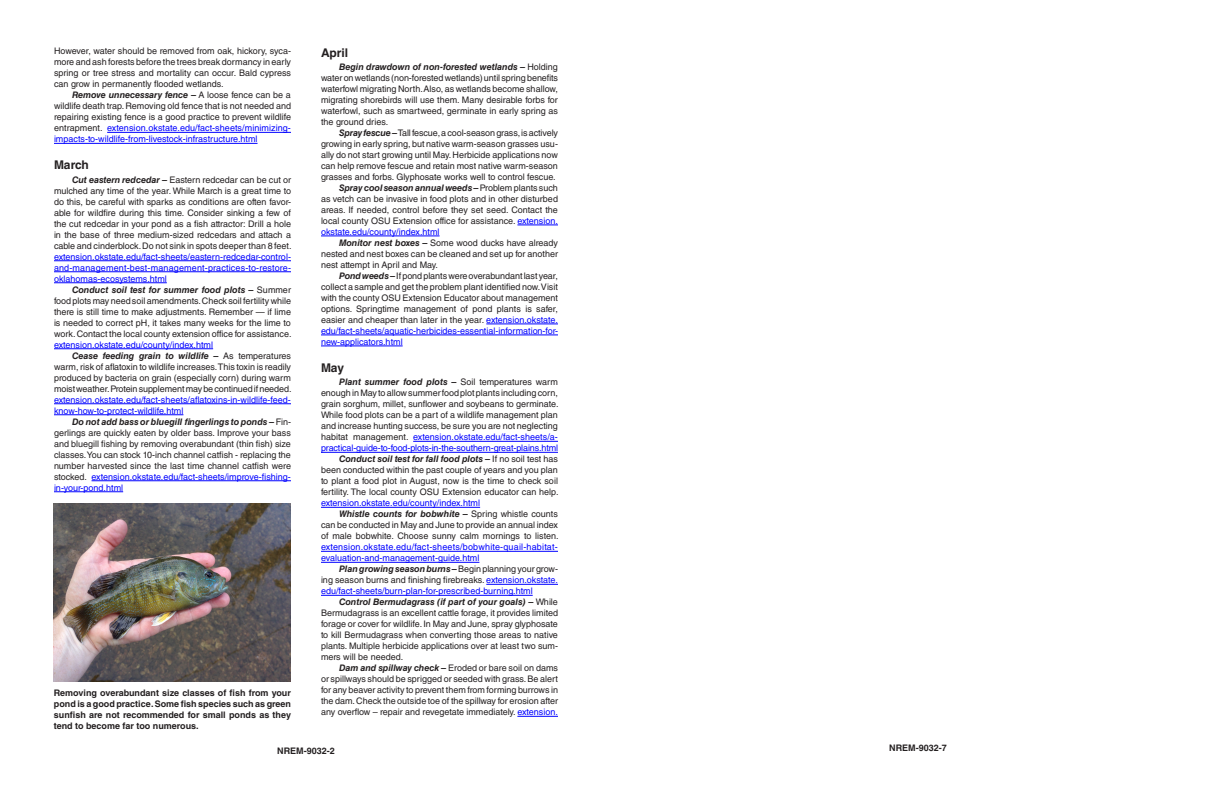
<style>
.page{position:relative;width:1224px;height:792px;background:#fff}
.page>*{position:absolute;margin:0;border:0;box-sizing:border-box;transform-origin:0 0}
.Subhead_1{font:700 12px "Helvetica LT Std";color:#231f20}
.Body_Text{font:9px/11px "Helvetica LT Std";color:#231f20;text-align:justify}
.Body_Text-2{font:700 9px/11px "Helvetica LT Std";color:#231f20;text-align:justify}
.Body_Text-3{font:9px/11px "Helvetica LT Std";color:#00f;text-align:justify}
.s1{font-weight:700;font-style:italic}
.s2{color:#00f}
.s3{font-weight:700;font-style:italic;color:#231f20}
.s4{color:#231f20}
</style>
<div class="page">
<hr style="left:107px;top:132px;width:184px;height:1px;background:#00f">
<hr style="left:54px;top:143px;width:204px;height:1px;background:#00f">
<hr style="left:54px;top:261px;width:237px;height:1px;background:#00f">
<hr style="left:54px;top:272px;width:237px;height:1px;background:#00f">
<hr style="left:54px;top:283px;width:113px;height:1px;background:#00f">
<hr style="left:54px;top:349px;width:159px;height:1px;background:#00f">
<hr style="left:54px;top:404px;width:237px;height:1px;background:#00f">
<hr style="left:54px;top:415px;width:129px;height:1px;background:#00f">
<hr style="left:92px;top:481px;width:199px;height:1px;background:#00f">
<hr style="left:54px;top:492px;width:69px;height:1px;background:#00f">
<hr style="left:517px;top:225px;width:41px;height:1px;background:#00f">
<hr style="left:321px;top:236px;width:119px;height:1px;background:#00f">
<hr style="left:486px;top:324px;width:72px;height:1px;background:#00f">
<hr style="left:321px;top:335px;width:237px;height:1px;background:#00f">
<hr style="left:321px;top:346px;width:82px;height:1px;background:#00f">
<hr style="left:413px;top:441px;width:145px;height:1px;background:#00f">
<hr style="left:321px;top:452px;width:237px;height:1px;background:#00f">
<hr style="left:321px;top:507px;width:159px;height:1px;background:#00f">
<hr style="left:321px;top:551px;width:237px;height:1px;background:#00f">
<hr style="left:321px;top:562px;width:158px;height:1px;background:#00f">
<hr style="left:486px;top:584px;width:72px;height:1px;background:#00f">
<hr style="left:321px;top:595px;width:212px;height:1px;background:#00f">
<hr style="left:517px;top:716px;width:41px;height:1px;background:#00f">
<img style="left:54px;top:503px;width:237px;height:178px">
<p class="Body_Text" style="left:54px;top:46px;width:239px">However, water should be removed from oak, hickory, syca&shy;more and ash forests before the trees break dormancy in early spring or tree stress and mortality can occur. Bald cypress can grow in permanently flooded wetlands.</p>
<p class="Body_Text" style="left:54px;top:90px;width:239px;text-indent:18px"><span class="s1">Remove unnecessary fence –</span> A loose fence can be a wildlife death trap. Removing old fence that is not needed and repairing existing fence is a good practice to prevent wildlife entrapment. <span class="s2">extension.okstate.edu/fact-sheets/minimizing&shy;impacts-to-wildlife-from-livestock-infrastructure.html</span></p>
<p class="Subhead_1" style="left:54px;top:158px;width:36px">March</p>
<p class="Body_Text" style="left:54px;top:174px;width:239px;text-indent:18px"><span class="s1">Cut eastern redcedar –</span> Eastern redcedar can be cut or mulched any time of the year. While March is a great time to do this, be careful with sparks as conditions are often favor&shy;able for wildfire during this time. Consider sinking a few of the cut redcedar in your pond as a fish attractor: Drill a hole in the base of three medium-sized redcedars and attach a cable and cinderblock. Do not sink in spots deeper than 8 feet. <span class="s2">extension.okstate.edu/fact-sheets/eastern-redcedar-control&shy;and-management-best-management-practices-to-restore&shy;oklahomas-ecosystems.html</span></p>
<p class="Body_Text" style="left:54px;top:284px;width:239px;text-indent:18px"><span class="s1">Conduct soil test for summer food plots –</span> Summer food plots may need soil amendments. Check soil fertility while there is still time to make adjustments. Remember — if lime is needed to correct pH, it takes many weeks for the lime to work. Contact the local county extension office for assistance. <span class="s2">extension.okstate.edu/county/index.html</span></p>
<p class="Body_Text" style="left:54px;top:350px;width:239px;text-indent:18px"><span class="s1">Cease feeding grain to wildlife –</span> As temperatures warm, risk of aflatoxin to wildlife increases. This toxin is readily produced by bacteria on grain (especially corn) during warm moist weather. Protein supplement may be continued if needed. <span class="s2">extension.okstate.edu/fact-sheets/aflatoxins-in-wildlife-feed&shy;know-how-to-protect-wildlife.html</span></p>
<p class="Body_Text" style="left:54px;top:416px;width:239px;text-indent:18px"><span class="s1">Do not add bass or bluegill fingerlings to ponds –</span> Fin&shy;gerlings are quickly eaten by older bass. Improve your bass and bluegill fishing by removing overabundant (thin fish) size classes. You can stock 10-inch channel catfish - replacing the number harvested since the last time channel catfish were stocked. <span class="s2">extension.okstate.edu/fact-sheets/improve-fishing&shy;in-your-pond.html</span></p>
<p class="Body_Text-2" style="left:54px;top:688px;width:239px">Removing overabundant size classes of fish from your pond is a good practice. Some fish species such as green sunfish are not recommended for small ponds as they tend to become far too numerous.</p>
<p class="Subhead_1" style="left:321px;top:45px;width:29px">April</p>
<p class="Body_Text" style="left:321px;top:61px;width:238px;text-indent:18px"><span class="s1">Begin drawdown of non-forested wetlands –</span> Holding water on wetlands (non-forested wetlands) until spring benefits waterfowl migrating North. Also, as wetlands become shallow, migrating shorebirds will use them. Many desirable forbs for waterfowl, such as smartweed, germinate in early spring as the ground dries.</p>
<p class="Body_Text" style="left:321px;top:127px;width:239px;text-indent:18px"><span class="s1">Spray fescue –</span> Tall fescue, a cool-season grass, is actively growing in early spring, but native warm-season grasses usu&shy;ally do not start growing until May. Herbicide applications now can help remove fescue and retain most native warm-season grasses and forbs. Glyphosate works well to control fescue.</p>
<p class="Body_Text" style="left:321px;top:182px;width:239px;text-indent:18px"><span class="s1">Spray cool season annual weeds –</span> Problem plants such as vetch can be invasive in food plots and in other disturbed areas. If needed, control before they set seed. Contact the local county OSU Extension office for assistance. <span class="s2">extension. okstate.edu/county/index.html</span></p>
<p class="Body_Text" style="left:321px;top:237px;width:239px;text-indent:18px"><span class="s1">Monitor nest boxes –</span> Some wood ducks have already nested and nest boxes can be cleaned and set up for another nest attempt in April and May.</p>
<p class="Body_Text" style="left:321px;top:270px;width:239px;text-indent:18px"><span class="s1">Pond weeds –</span> If pond plants were overabundant last year, collect a sample and get the problem plant identified now. Visit with the county OSU Extension Educator about management options. Springtime management of pond plants is safer, easier and cheaper than later in the year. <span class="s2">extension.okstate. edu/fact-sheets/aquatic-herbicides-essential-information-for&shy;new-applicators.html</span></p>
<p class="Subhead_1" style="left:321px;top:360px;width:25px">May</p>
<p class="Body_Text" style="left:321px;top:377px;width:239px;text-indent:18px"><span class="s1">Plant summer food plots –</span> Soil temperatures warm enough in May to allow summer food plot plants including corn, grain sorghum, millet, sunflower and soybeans to germinate.<br>While food plots can be a part of a wildlife management plan and increase hunting success, be sure you are not neglecting habitat management. <span class="s2">extension.okstate.edu/fact-sheets/a&shy;practical-guide-to-food-plots-in-the-southern-great-plains.html</span></p>
<p class="Body_Text" style="left:321px;top:454px;width:239px;text-indent:18px"><span class="s1">Conduct soil test for fall food plots –</span> If no soil test has been conducted within the past couple of years and you plan to plant a food plot in August, now is the time to check soil fertility. The local county OSU Extension educator can help. <span class="s2">extension.okstate.edu/county/index.html</span></p>
<p class="Body_Text" style="left:321px;top:509px;width:239px;text-indent:18px"><span class="s1">Whistle counts for bobwhite –</span> Spring whistle counts can be conducted in May and June to provide an annual index of male bobwhite. Choose sunny calm mornings to listen. <span class="s2">extension.okstate.edu/fact-sheets/bobwhite-quail-habitat&shy;evaluation-and-management-guide.html</span></p>
<p class="Body_Text-3" style="left:321px;top:564px;width:239px;text-indent:18px"><span class="s3">Plan growing season burns –</span> <span class="s4">Begin planning your grow&shy;ing season burns and finishing firebreaks.</span> extension.okstate. edu/fact-sheets/burn-plan-for-prescribed-burning.html</p>
<p class="Body_Text" style="left:321px;top:597px;width:239px;text-indent:18px"><span class="s1">Control Bermudagrass (if part of your goals) –</span> While Bermudagrass is an excellent cattle forage, it provides limited forage or cover for wildlife. In May and June, spray glyphosate to kill Bermudagrass when converting those areas to native plants. Multiple herbicide applications over at least two sum&shy;mers will be needed.</p>
<p class="Body_Text" style="left:321px;top:663px;width:239px;text-indent:18px"><span class="s1">Dam and spillway check –</span> Eroded or bare soil on dams or spillways should be sprigged or seeded with grass. Be alert for any beaver activity to prevent them from forming burrows in the dam. Check the outside toe of the spillway for erosion after any overflow – repair and revegetate immediately. <span class="s2">extension.</span></p>
<p class="Body_Text-2" style="left:277px;top:745px;width:59px">NREM-9032-2</p>
<p class="Body_Text-2" style="left:889px;top:742px;width:59px">NREM-9032-7</p>
</div>
